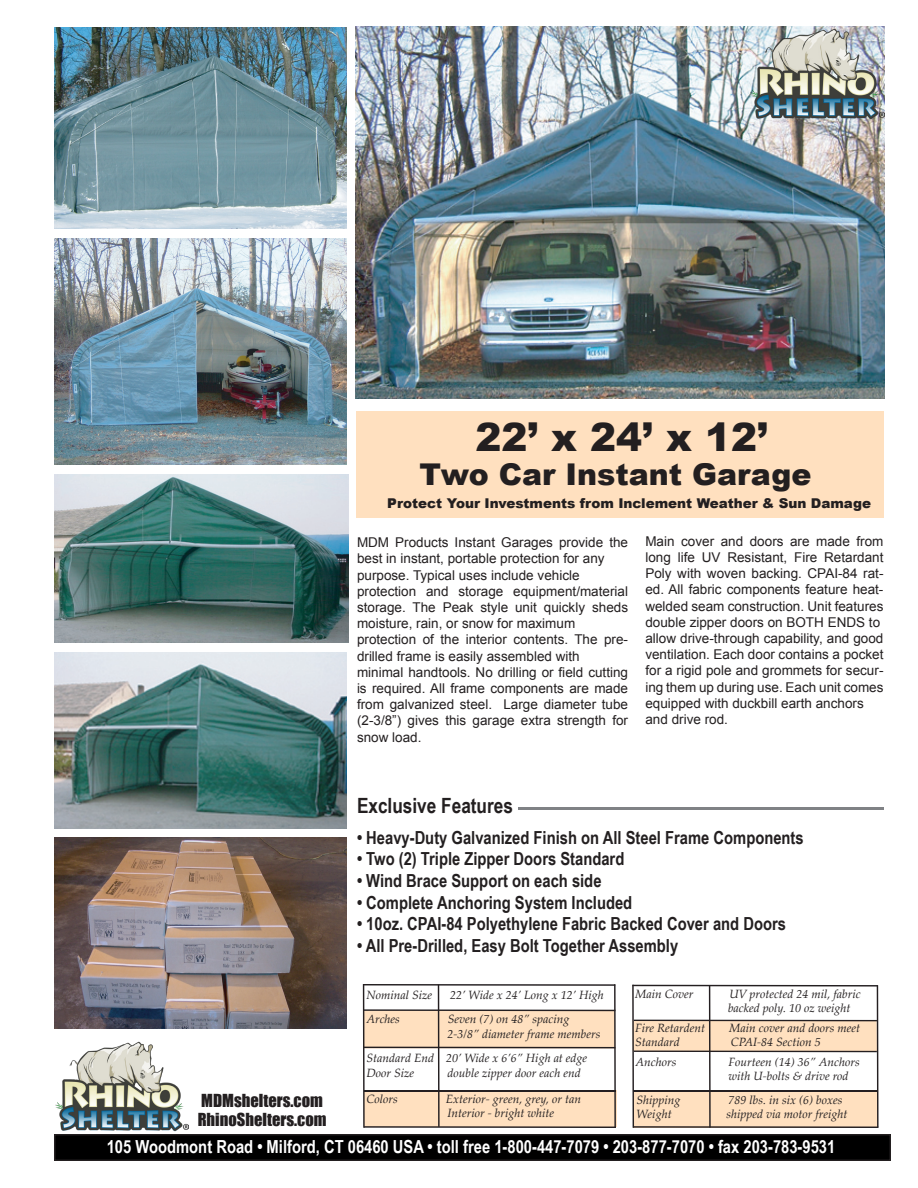
<style>
.page{position:relative;width:918px;height:1188px;background:#fff}
.page>*{position:absolute;margin:0;border:0;box-sizing:border-box;transform-origin:0 0}
.t1{font:900 39px "Arial";color:#231f20}
.t2{font:900 30px "Arial";color:#231f20}
.t3{font:700 21px "Arial Narrow";color:#231f20}
.t4{font:700 18px "Arial Narrow";color:#231f20}
.t5{font:700 18px "Arial Narrow";color:#fff}
.t6{font:16.5px "Impact";color:#231f20}
.t7{font:13.5px/16.2px "Arial";color:#231f20;text-align:justify}
.t8{font:900 13.5px "Arial";color:#231f20}
.t9{font:italic 12px/14.4px "Palatino Linotype";color:#231f20}
</style>
<div class="page">
<div style="left:356px;top:411px;width:528px;height:107px;background:#ffe0bf"></div>
<div style="left:363px;top:1010px;width:252px;height:38px;background:#ffe0bf"></div>
<div style="left:364px;top:1090px;width:252px;height:37px;background:#ffe0bf"></div>
<hr style="left:438px;top:984px;width:2px;height:143px;background:#241f21">
<hr style="left:364px;top:1009px;width:251px;height:2px;background:#241f21">
<hr style="left:364px;top:1047px;width:251px;height:1px;background:#241f21">
<hr style="left:364px;top:1090px;width:251px;height:2px;background:#241f21">
<div style="left:633px;top:1020px;width:244px;height:31px;background:#ffe0bf"></div>
<div style="left:633px;top:1091px;width:245px;height:37px;background:#ffe0bf"></div>
<hr style="left:709px;top:986px;width:2px;height:142px;background:#241f21">
<hr style="left:634px;top:1020px;width:243px;height:1px;background:#241f21">
<hr style="left:634px;top:1051px;width:243px;height:1px;background:#241f21">
<hr style="left:633px;top:1091px;width:244px;height:1px;background:#241f21">
<hr style="left:363px;top:984px;width:252px;height:2px;background:#241f21">
<hr style="left:633px;top:985px;width:245px;height:2px;background:#241f21">
<hr style="left:633px;top:1126px;width:245px;height:2px;background:#241f21">
<hr style="left:364px;top:1126px;width:252px;height:2px;background:#241f21">
<hr style="left:363px;top:984px;width:2px;height:144px;background:#241f21">
<hr style="left:877px;top:985px;width:2px;height:143px;background:#241f21">
<hr style="left:632px;top:985px;width:2px;height:143px;background:#241f21">
<hr style="left:614px;top:984px;width:2px;height:144px;background:#241f21">
<div style="left:55px;top:1135px;width:835px;height:25px;background:#000"></div>
<div style="left:54px;top:1134px;width:837px;height:27px;border:2px solid #231f20"></div>
<img style="left:356px;top:27px;width:528px;height:372px">
<img style="left:54px;top:27px;width:292px;height:201px">
<img style="left:54px;top:239px;width:292px;height:226px">
<img style="left:54px;top:474px;width:294px;height:168px">
<img style="left:54px;top:653px;width:292px;height:176px">
<img style="left:55px;top:837px;width:291px;height:192px">
<img style="left:749px;top:27px;width:135px;height:93px">
<img style="left:55px;top:1041px;width:134px;height:91px">
<hr style="left:518px;top:807px;width:366px;height:2px;background:#808285">
<p class="t1" style="left:475px;top:409px;width:294px">22’ x 24’ x 12’</p>
<p class="t2" style="left:420px;top:452px;width:393px">Two Car Instant Garage</p>
<p class="t8" style="left:387px;top:493px;width:485px">Protect Your Investments from Inclement Weather &amp; Sun Damage</p>
<p class="t7" style="left:357px;top:534px;width:273px">MDM Products Instant Garages provide the best in instant, portable protection for any</p>
<p class="t7" style="left:357px;top:567px;width:224px">purpose. Typical uses include vehicle</p>
<p class="t7" style="left:357px;top:583px;width:273px">protection and storage equipment/material storage. The Peak style unit quickly sheds moisture, rain, or snow for maximum</p>
<p class="t7" style="left:357px;top:632px;width:273px">protection of the interior contents. The pre&shy;drilled frame is easily assembled with</p>
<p class="t7" style="left:357px;top:664px;width:273px">minimal handtools. No drilling or field cutting is required. All frame components are made from galvanized steel. Large diameter tube (2-3/8”) gives this garage extra strength for snow load.</p>
<p class="t7" style="left:645px;top:533px;width:240px">Main cover and doors are made from long life UV Resistant, Fire Retardant Poly with woven backing. CPAI-84 rat&shy;ed. All fabric components feature heat&shy;welded seam construction. Unit features double zipper doors on BOTH ENDS to</p>
<p class="t7" style="left:645px;top:630px;width:240px">allow drive-through capability, and good ventilation. Each door contains a pocket for a rigid pole and grommets for secur&shy;ing them up during use. Each unit comes equipped with duckbill earth anchors</p>
<p class="t7" style="left:645px;top:711px;width:84px">and drive rod.</p>
<p class="t3" style="left:357px;top:790px;width:158px">Exclusive Features</p>
<p class="t4" style="left:357px;top:824px;width:448px">• Heavy-Duty Galvanized Finish on All Steel Frame Components</p>
<p class="t4" style="left:357px;top:845px;width:269px">• Two (2) Triple Zipper Doors Standard</p>
<p class="t4" style="left:357px;top:867px;width:246px">• Wind Brace Support on each side</p>
<p class="t4" style="left:357px;top:889px;width:277px">• Complete Anchoring System Included</p>
<p class="t4" style="left:357px;top:910px;width:431px">• 10oz. CPAI-84 Polyethylene Fabric Backed Cover and Doors</p>
<p class="t4" style="left:357px;top:932px;width:323px">• All Pre-Drilled, Easy Bolt Together Assembly</p>
<p class="t9" style="left:367px;top:987px;width:67px">Nominal Size</p>
<p class="t9" style="left:450px;top:987px;width:155px">22’ Wide x 24’ Long x 12’ High</p>
<p class="t9" style="left:367px;top:1011px;width:35px">Arches</p>
<p class="t9" style="left:448px;top:1011px;width:123px">Seven (7) on 48” spacing</p>
<p class="t9" style="left:448px;top:1026px;width:154px">2-3/8” diameter frame members</p>
<p class="t9" style="left:367px;top:1050px;width:222px">Standard End 20’ Wide x 6’6” High at edge</p>
<p class="t9" style="left:367px;top:1065px;width:49px">Door Size</p>
<p class="t9" style="left:448px;top:1065px;width:135px">double zipper door each end</p>
<p class="t9" style="left:367px;top:1091px;width:33px">Colors</p>
<p class="t9" style="left:446px;top:1091px;width:137px">Exterior- green, grey, or tan<br>Interior - bright white</p>
<p class="t9" style="left:635px;top:986px;width:60px">Main Cover</p>
<p class="t9" style="left:728px;top:986px;width:134px">UV protected 24 mil, fabric backed poly. 10 oz weight</p>
<p class="t9" style="left:635px;top:1020px;width:72px">Fire Retardent</p>
<p class="t9" style="left:729px;top:1020px;width:132px">Main cover and doors meet</p>
<p class="t9" style="left:635px;top:1034px;width:46px">Standard</p>
<p class="t9" style="left:731px;top:1034px;width:92px">CPAI-84 Section 5</p>
<p class="t9" style="left:636px;top:1054px;width:42px">Anchors</p>
<p class="t9" style="left:729px;top:1054px;width:133px">Fourteen (14) 36” Anchors with U-bolts &amp; drive rod</p>
<p class="t9" style="left:637px;top:1092px;width:46px">Shipping</p>
<p class="t9" style="left:729px;top:1092px;width:115px">789 lbs. in six (6) boxes</p>
<p class="t9" style="left:637px;top:1106px;width:37px">Weight</p>
<p class="t9" style="left:727px;top:1106px;width:122px">shipped via motor freight</p>
<p class="t5" style="left:107px;top:1133px;width:730px">105 Woodmont Road • Milford, CT 06460 USA • toll free 1-800-447-7079 • 203-877-7070 • fax 203-783-9531</p>
<p class="t6" style="left:201px;top:1087px;width:123px">MDMshelters.com</p>
<p class="t6" style="left:198px;top:1107px;width:130px">RhinoShelters.com</p>
</div>
